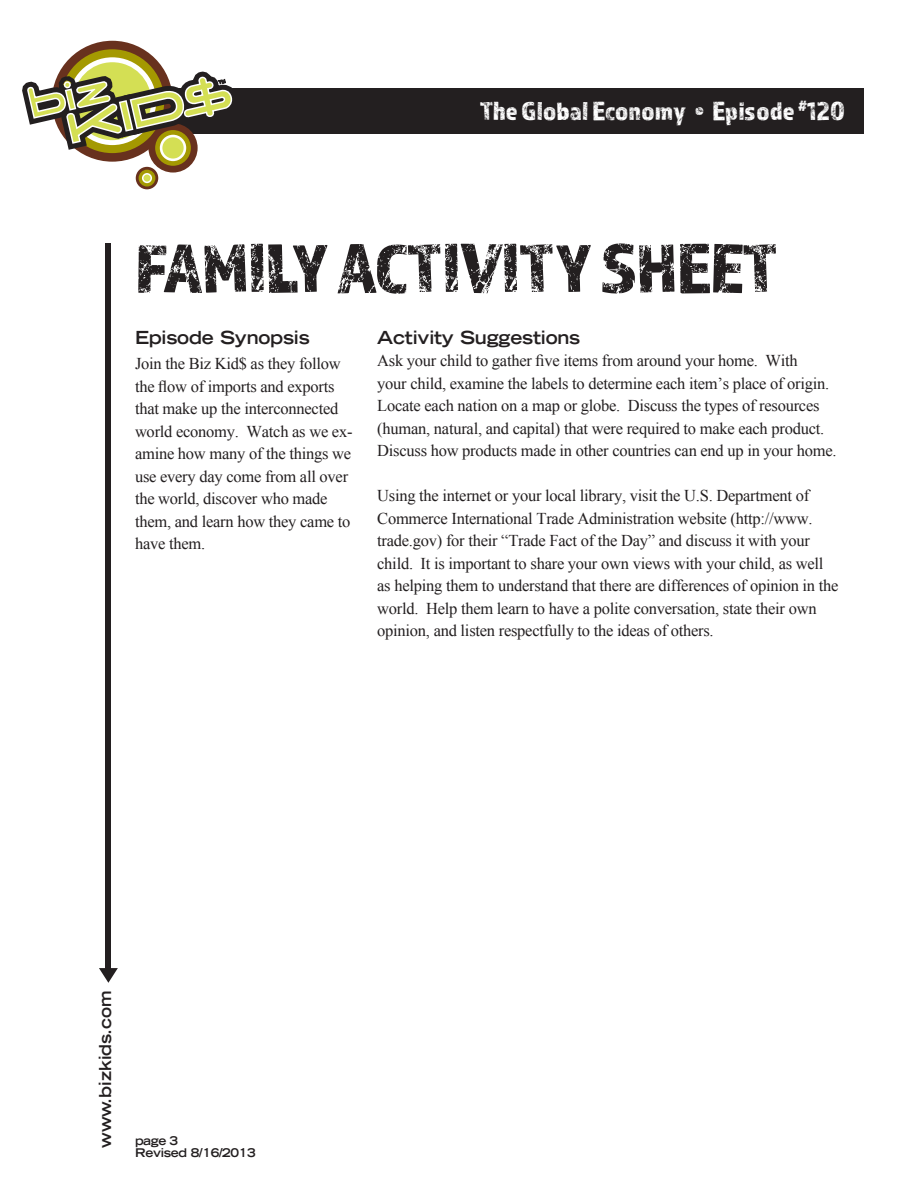
<style>
.page{position:relative;width:918px;height:1188px;background:#fff}
.page>*{position:absolute;margin:0;border:0;box-sizing:border-box;transform-origin:0 0}
.t1{font:72px "Almaq Rough";letter-spacing:-.015em;color:#231f20}
.t2{font:27px "Almaq Rough";color:#fff}
.SUBHEAD{font:700 expanded 18px "Trade Gothic LT Std";letter-spacing:-.01em;color:#231f20}
.t3{font:16.5px/22.5px "Times New Roman";letter-spacing:-.015em;color:#231f20}
.t4{font:700 expanded 16.5px "Trade Gothic LT Std";color:#231f20}
.t5{font:700 expanded 12px/12px "Trade Gothic LT Std";letter-spacing:-.025em;color:#231f20}
</style>
<div class="page">
<div style="left:99px;top:88px;width:765px;height:45px;background:#231f20"></div>
<div style="left:106px;top:243px;width:5px;height:730px;background:#231f20"></div>
<svg style="left:99px;top:968px;width:19px;height:15px"></svg>
<svg style="left:22px;top:40px;width:215px;height:150px"></svg>
<h2 class="t2" style="left:480px;top:95px;width:366px">The Global Economy • Episode <sup>#</sup>120</h2>
<p class="t1" style="left:135px;top:225px;width:645px">FAMILY ACTIVITY SHEET</p>
<p class="SUBHEAD" style="left:135px;top:325px;width:176px">Episode Synopsis</p>
<p class="t3" style="left:135px;top:352px;width:219px">Join the Biz Kid$ as they follow the flow of imports and exports that make up the interconnected world economy. Watch as we ex&shy;amine how many of the things we use every day come from all over the world, discover who made them, and learn how they came to have them.</p>
<p class="SUBHEAD" style="left:377px;top:325px;width:205px">Activity Suggestions</p>
<p class="t3" style="left:377px;top:349px;width:461px">Ask your child to gather five items from around your home. With<br>your child, examine the labels to determine each item’s place of origin.<br>Locate each nation on a map or globe. Discuss the types of resources (human, natural, and capital) that were required to make each product.<br>Discuss how products made in other countries can end up in your home.</p>
<p class="t3" style="left:377px;top:484px;width:463px">Using the internet or your local library, visit the U.S. Department of Commerce International Trade Administration website (http://www. trade.gov) for their “Trade Fact of the Day” and discuss it with your child. It is important to share your own views with your child, as well as helping them to understand that there are differences of opinion in the world. Help them learn to have a polite conversation, state their own opinion, and listen respectfully to the ideas of others.</p>
<p class="t4" style="left:95px;top:1148px;width:159px;rotate:-90deg">www.bizkids.com</p>
<p class="t5" style="left:135px;top:1135px;width:122px">page 3<br>Revised 8/16/2013</p>
</div>
